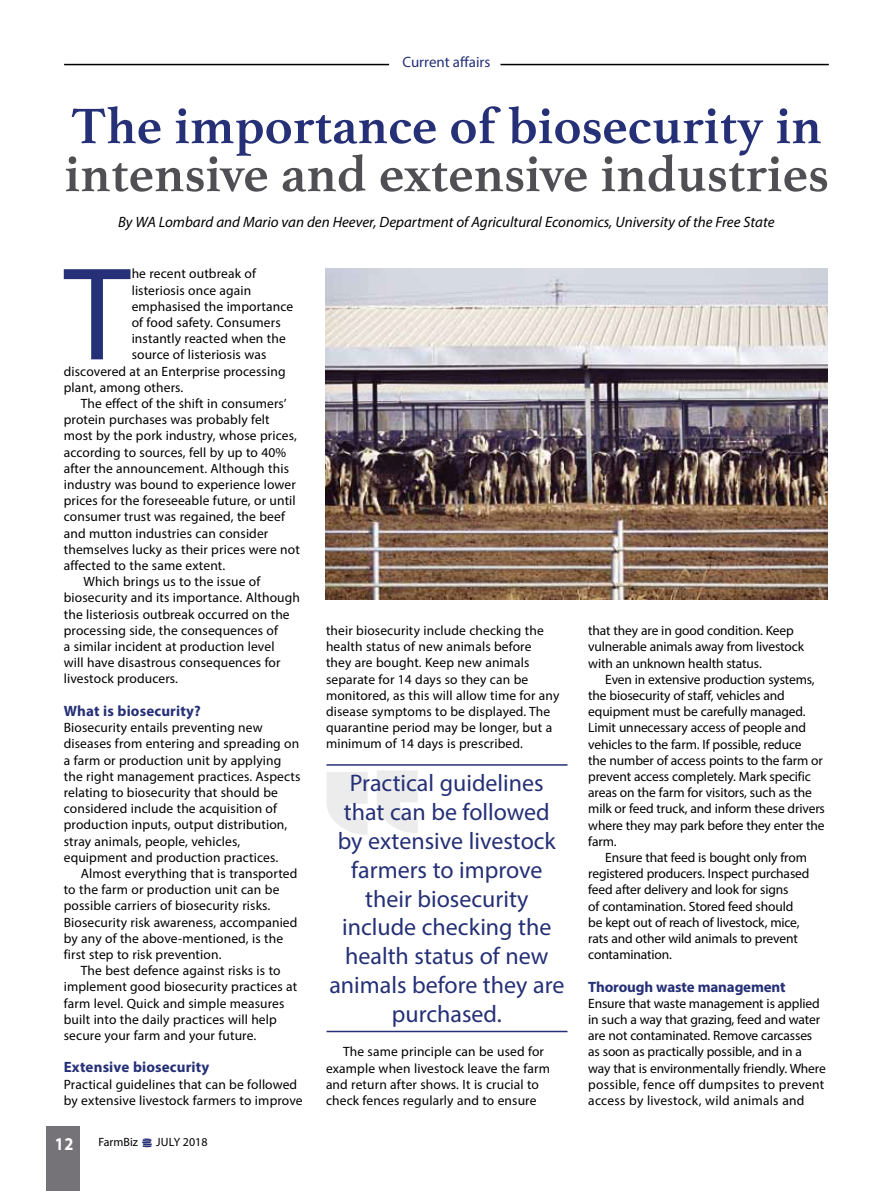
<style>
.page{position:relative;width:893px;height:1191px;background:#fff}
.page>*{position:absolute;margin:0;border:0;box-sizing:border-box;transform-origin:0 0}
.t1{font:133.65px "Myriad Pro";color:#253076}
.t2{font:700 52.5px "Athelas";color:#504f53}
.t3{font:700 52.5px "Athelas";color:#253076}
.t4{font:24px/28.8px "Myriad Pro";color:#253076;text-align:center}
.t5{font:700 18px "Myriad Pro";color:#fff;scale:.9 1}
.t6{font:italic 15px "Myriad Pro";color:#000}
.t7{font:700 15px "Myriad Pro";letter-spacing:.01em;color:#253076}
.t8{font:700 15px "Myriad Pro";letter-spacing:-.01em;color:#253076}
.t9{font:15px "Myriad Pro";color:#253076}
.t10{font:13.5px/16.2px "Myriad Pro";letter-spacing:.01em;color:#000}
.t11{font:13.5px/16.2px "Myriad Pro";letter-spacing:-.01em;color:#000}
.t12{font:12px "Myriad Pro";color:#000}
</style>
<div class="page">
<div style="left:47px;top:1126px;width:33px;height:65px;background:#757378"></div>
<svg style="left:142px;top:1138px;width:10px;height:9px"></svg>
<hr style="left:64px;top:64px;width:325px;height:1px;background:#000">
<hr style="left:500px;top:64px;width:329px;height:1px;background:#000">
<img style="left:325px;top:268px;width:503px;height:331px">
<svg style="left:327px;top:772px;width:41px;height:62px"></svg>
<svg style="left:377px;top:770px;width:41px;height:63px"></svg>
<hr style="left:327px;top:764px;width:240px;height:1px;background:#253076">
<hr style="left:327px;top:1030px;width:240px;height:2px;background:#253076">
<p class="t9" style="left:402px;top:53px;width:89px">Current affairs</p>
<h2 class="t3" style="left:71px;top:83px;width:752px">The importance of biosecurity in</h2>
<h2 class="t2" style="left:64px;top:131px;width:766px">intensive and extensive industries</h2>
<p class="t6" style="left:118px;top:213px;width:658px">By WA Lombard and Mario van den Heever, Department of Agricultural Economics, University of the Free State</p>
<h1 class="t1" style="left:64px;top:232px;width:68px">T</h1>
<p class="t10" style="left:132px;top:265px;width:126px">he recent outbreak of</p>
<p class="t10" style="left:132px;top:282px;width:121px">listeriosis once again</p>
<p class="t10" style="left:132px;top:298px;width:163px">emphasised the importance</p>
<p class="t10" style="left:132px;top:314px;width:150px">of food safety. Consumers</p>
<p class="t10" style="left:132px;top:330px;width:156px">instantly reacted when the</p>
<p class="t10" style="left:132px;top:346px;width:136px">source of listeriosis was</p>
<p class="t10" style="left:64px;top:363px;width:223px">discovered at an Enterprise processing</p>
<p class="t10" style="left:64px;top:379px;width:121px">plant, among others.</p>
<p class="t10" style="left:81px;top:395px;width:207px">The effect of the shift in consumers’</p>
<p class="t10" style="left:64px;top:411px;width:207px">protein purchases was probably felt</p>
<p class="t10" style="left:64px;top:427px;width:235px">most by the pork industry, whose prices,</p>
<p class="t10" style="left:64px;top:444px;width:224px">according to sources, fell by up to 40%</p>
<p class="t10" style="left:64px;top:460px;width:227px">after the announcement. Although this</p>
<p class="t10" style="left:64px;top:476px;width:234px">industry was bound to experience lower</p>
<p class="t10" style="left:64px;top:492px;width:233px">prices for the foreseeable future, or until</p>
<p class="t10" style="left:64px;top:508px;width:223px">consumer trust was regained, the beef</p>
<p class="t10" style="left:64px;top:525px;width:206px">and mutton industries can consider</p>
<p class="t10" style="left:64px;top:541px;width:238px">themselves lucky as their prices were not</p>
<p class="t10" style="left:64px;top:557px;width:163px">affected to the same extent.</p>
<p class="t10" style="left:84px;top:573px;width:178px">Which brings us to the issue of</p>
<p class="t10" style="left:64px;top:589px;width:238px">biosecurity and its importance. Although</p>
<p class="t10" style="left:64px;top:606px;width:227px">the listeriosis outbreak occurred on the</p>
<p class="t10" style="left:64px;top:622px;width:216px">processing side, the consequences of</p>
<p class="t10" style="left:64px;top:638px;width:212px">a similar incident at production level</p>
<p class="t10" style="left:64px;top:654px;width:218px">will have disastrous consequences for</p>
<p class="t10" style="left:64px;top:670px;width:116px">livestock producers.</p>
<p class="t7" style="left:64px;top:701px;width:139px">What is biosecurity?</p>
<p class="t10" style="left:64px;top:719px;width:238px">Biosecurity entails preventing new diseases from entering and spreading on a farm or production unit by applying the right management practices. Aspects relating to biosecurity that should be considered include the acquisition of production inputs, output distribution, stray animals, people, vehicles, equipment and production practices.</p>
<p class="t10" style="left:64px;top:865px;width:235px;text-indent:17px">Almost everything that is transported to the farm or production unit can be possible carriers of biosecurity risks.<br>Biosecurity risk awareness, accompanied by any of the above-mentioned, is the first step to risk prevention.</p>
<p class="t10" style="left:64px;top:962px;width:235px;text-indent:17px">The best defence against risks is to implement good biosecurity practices at farm level. Quick and simple measures built into the daily practices will help secure your farm and your future.</p>
<p class="t7" style="left:64px;top:1057px;width:147px">Extensive biosecurity</p>
<p class="t10" style="left:64px;top:1075px;width:240px">Practical guidelines that can be followed by extensive livestock farmers to improve</p>
<p class="t10" style="left:326px;top:622px;width:235px">their biosecurity include checking the health status of new animals before they are bought. Keep new animals separate for 14 days so they can be monitored, as this will allow time for any disease symptoms to be displayed. The quarantine period may be longer, but a minimum of 14 days is prescribed.</p>
<p class="t11" style="left:588px;top:622px;width:217px">that they are in good condition. Keep vulnerable animals away from livestock with an unknown health status.</p>
<p class="t11" style="left:588px;top:671px;width:238px;text-indent:17px">Even in extensive production systems, the biosecurity of staff, vehicles and equipment must be carefully managed.<br>Limit unnecessary access of people and vehicles to the farm. If possible, reduce<br>the number of access points to the farm or prevent access completely. Mark specific areas on the farm for visitors, such as the milk or feed truck, and inform these drivers where they may park before they enter the farm.</p>
<p class="t11" style="left:588px;top:849px;width:223px;text-indent:17px">Ensure that feed is bought only from registered producers. Inspect purchased feed after delivery and look for signs<br>of contamination. Stored feed should be kept out of reach of livestock, mice, rats and other wild animals to prevent contamination.</p>
<p class="t8" style="left:588px;top:976px;width:199px">Thorough waste management</p>
<p class="t11" style="left:588px;top:995px;width:239px">Ensure that waste management is applied in such a way that grazing, feed and water are not contaminated. Remove carcasses as soon as practically possible, and in a way that is environmentally friendly. Where possible, fence off dumpsites to prevent access by livestock, wild animals and</p>
<h3 class="t4" style="left:329px;top:768px;width:237px">Practical guidelines that can be followed by extensive livestock farmers to improve their biosecurity include checking the health status of new animals before they are purchased.</h3>
<p class="t10" style="left:326px;top:1043px;width:226px;text-indent:17px">The same principle can be used for example when livestock leave the farm and return after shows. It is crucial to check fences regularly and to ensure</p>
<h3 class="t5" style="left:55px;top:1131px;width:22px">12</h3>
<p class="t12" style="left:98px;top:1135px;width:41px">FarmBiz</p>
<p class="t12" style="left:156px;top:1135px;width:53px">JULY 2018</p>
</div>
